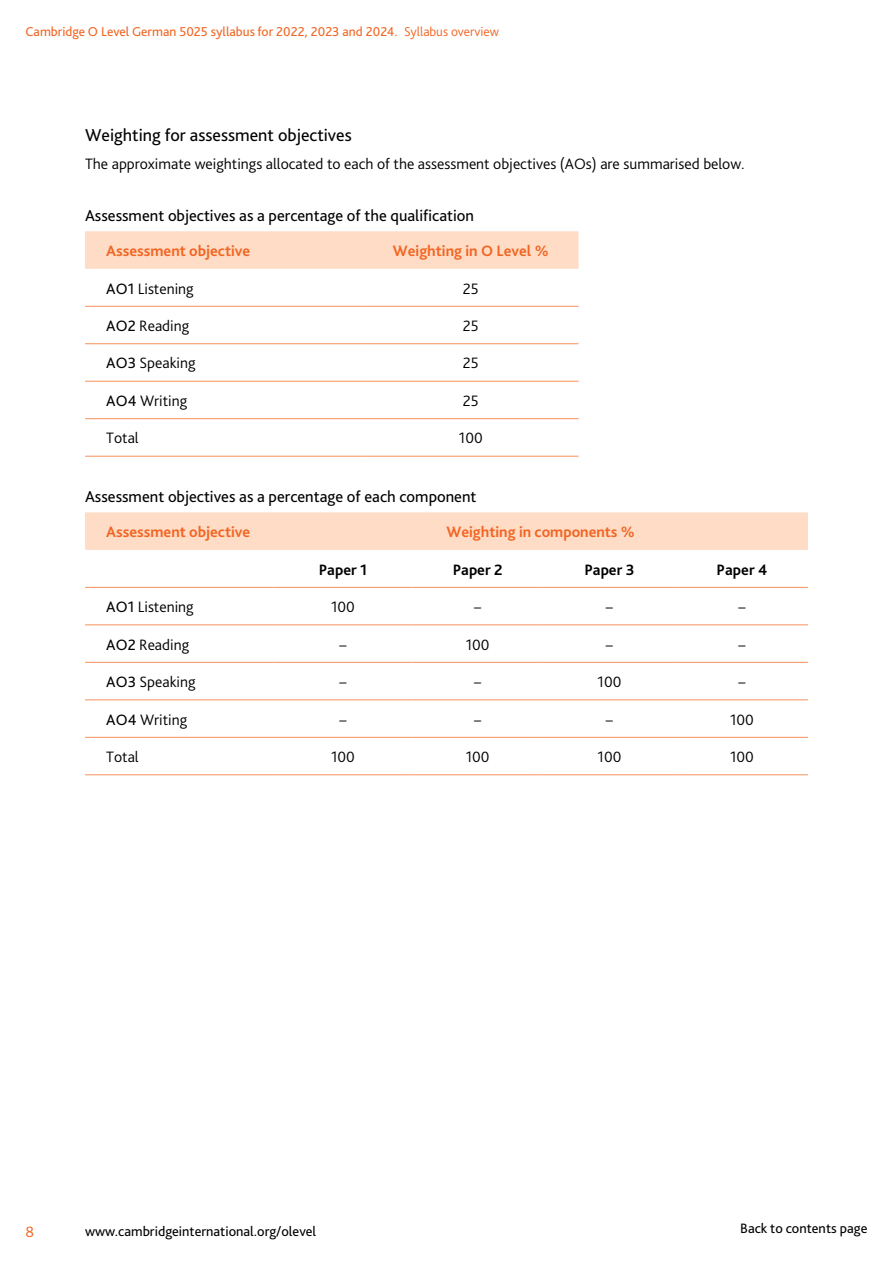
<style>
.page{position:relative;width:893px;height:1263px;background:#fff}
.page>*{position:absolute;margin:0;border:0;box-sizing:border-box;transform-origin:0 0}
.t1{font:18px "Bliss Pro";color:#000}
.t2{font:16.5px "Bliss Pro";color:#000}
.t3{font:300 15.75px "Bliss Pro";color:#000}
.t4{font:700 15.75px "Bliss Pro";color:#f26522}
.t5{font:700 15.75px "Bliss Pro";color:#000}
.t6{font:300 15.75px "Bliss Pro";color:#f26522}
.t7{font:14.25px "Bliss Pro";color:#000}
.t8{font:13.5px "Bliss Pro";color:#f26522}
.s1{font-weight:300}
.s2{font-weight:400}
</style>
<div class="page">
<div style="left:85px;top:231px;width:493px;height:38px;background:#fedcc6"></div>
<hr style="left:85px;top:306px;width:278px;height:1px;background:#f7915a">
<hr style="left:363px;top:306px;width:215px;height:1px;background:#f7915a">
<hr style="left:85px;top:343px;width:278px;height:1px;background:#f7915a">
<hr style="left:363px;top:343px;width:215px;height:1px;background:#f7915a">
<hr style="left:85px;top:381px;width:278px;height:1px;background:#f7915a">
<hr style="left:363px;top:381px;width:215px;height:1px;background:#f7915a">
<hr style="left:85px;top:418px;width:278px;height:1px;background:#f7915a">
<hr style="left:363px;top:418px;width:215px;height:1px;background:#f7915a">
<hr style="left:85px;top:456px;width:278px;height:1px;background:#f7915a">
<hr style="left:363px;top:456px;width:215px;height:1px;background:#f7915a">
<div style="left:85px;top:512px;width:723px;height:38px;background:#fedcc6"></div>
<hr style="left:85px;top:587px;width:189px;height:1px;background:#f7915a">
<hr style="left:274px;top:587px;width:138px;height:1px;background:#f7915a">
<hr style="left:412px;top:587px;width:131px;height:1px;background:#f7915a">
<hr style="left:543px;top:587px;width:133px;height:1px;background:#f7915a">
<hr style="left:676px;top:587px;width:132px;height:1px;background:#f7915a">
<hr style="left:85px;top:625px;width:189px;height:1px;background:#f7915a">
<hr style="left:274px;top:625px;width:138px;height:1px;background:#f7915a">
<hr style="left:412px;top:625px;width:131px;height:1px;background:#f7915a">
<hr style="left:543px;top:625px;width:133px;height:1px;background:#f7915a">
<hr style="left:676px;top:625px;width:132px;height:1px;background:#f7915a">
<hr style="left:85px;top:662px;width:189px;height:1px;background:#f7915a">
<hr style="left:274px;top:662px;width:138px;height:1px;background:#f7915a">
<hr style="left:412px;top:662px;width:131px;height:1px;background:#f7915a">
<hr style="left:543px;top:662px;width:133px;height:1px;background:#f7915a">
<hr style="left:676px;top:662px;width:132px;height:1px;background:#f7915a">
<hr style="left:85px;top:699px;width:189px;height:1px;background:#f7915a">
<hr style="left:274px;top:699px;width:138px;height:1px;background:#f7915a">
<hr style="left:412px;top:699px;width:131px;height:1px;background:#f7915a">
<hr style="left:543px;top:699px;width:133px;height:1px;background:#f7915a">
<hr style="left:676px;top:699px;width:132px;height:1px;background:#f7915a">
<hr style="left:85px;top:737px;width:189px;height:1px;background:#f7915a">
<hr style="left:274px;top:737px;width:138px;height:1px;background:#f7915a">
<hr style="left:412px;top:737px;width:131px;height:1px;background:#f7915a">
<hr style="left:543px;top:737px;width:133px;height:1px;background:#f7915a">
<hr style="left:676px;top:737px;width:132px;height:1px;background:#f7915a">
<hr style="left:85px;top:774px;width:189px;height:1px;background:#f7915a">
<hr style="left:274px;top:774px;width:138px;height:1px;background:#f7915a">
<hr style="left:412px;top:774px;width:131px;height:1px;background:#f7915a">
<hr style="left:543px;top:774px;width:133px;height:1px;background:#f7915a">
<hr style="left:676px;top:774px;width:132px;height:1px;background:#f7915a">
<p class="t8" style="left:26px;top:23px;width:475px">Cambridge O Level German 5025 syllabus for 2022, 2023 and 2024. <span class="s1">Syllabus overview</span></p>
<p class="t1" style="left:85px;top:124px;width:268px">Weighting for assessment objectives</p>
<p class="t3" style="left:85px;top:154px;width:661px">The approximate weightings allocated to each of the assessment objectives (AOs) are summarised below.</p>
<p class="t2" style="left:85px;top:205px;width:390px">Assessment objectives as a percentage of the qualification</p>
<p class="t4" style="left:106px;top:241px;width:145px">Assessment objective</p>
<p class="t4" style="left:393px;top:241px;width:157px">Weighting in O Level %</p>
<p class="t3" style="left:106px;top:278px;width:89px"><span class="s2">AO1</span> Listening</p>
<p class="t3" style="left:463px;top:278px;width:17px">25</p>
<p class="t3" style="left:106px;top:316px;width:84px"><span class="s2">AO2</span> Reading</p>
<p class="t3" style="left:463px;top:316px;width:17px">25</p>
<p class="t3" style="left:106px;top:353px;width:91px"><span class="s2">AO3</span> Speaking</p>
<p class="t3" style="left:463px;top:353px;width:17px">25</p>
<p class="t3" style="left:106px;top:391px;width:82px"><span class="s2">AO4</span> Writing</p>
<p class="t3" style="left:463px;top:391px;width:17px">25</p>
<p class="t3" style="left:106px;top:428px;width:34px">Total</p>
<p class="t3" style="left:459px;top:428px;width:25px">100</p>
<p class="t2" style="left:85px;top:486px;width:393px">Assessment objectives as a percentage of each component</p>
<p class="t4" style="left:106px;top:522px;width:145px">Assessment objective</p>
<p class="t4" style="left:446px;top:522px;width:190px">Weighting in components %</p>
<p class="t5" style="left:319px;top:560px;width:50px">Paper 1</p>
<p class="t5" style="left:453px;top:560px;width:52px">Paper 2</p>
<p class="t5" style="left:584px;top:560px;width:52px">Paper 3</p>
<p class="t5" style="left:717px;top:560px;width:52px">Paper 4</p>
<p class="t3" style="left:106px;top:597px;width:89px"><span class="s2">AO1</span> Listening</p>
<p class="t3" style="left:331px;top:597px;width:25px">100</p>
<p class="t3" style="left:474px;top:597px;width:9px">–</p>
<p class="t3" style="left:606px;top:597px;width:9px">–</p>
<p class="t3" style="left:738px;top:597px;width:9px">–</p>
<p class="t3" style="left:106px;top:635px;width:84px"><span class="s2">AO2</span> Reading</p>
<p class="t3" style="left:339px;top:635px;width:9px">–</p>
<p class="t3" style="left:466px;top:635px;width:25px">100</p>
<p class="t3" style="left:606px;top:635px;width:9px">–</p>
<p class="t3" style="left:738px;top:635px;width:9px">–</p>
<p class="t3" style="left:106px;top:672px;width:91px"><span class="s2">AO3</span> Speaking</p>
<p class="t3" style="left:339px;top:672px;width:9px">–</p>
<p class="t3" style="left:474px;top:672px;width:9px">–</p>
<p class="t3" style="left:598px;top:672px;width:25px">100</p>
<p class="t3" style="left:738px;top:672px;width:9px">–</p>
<p class="t3" style="left:106px;top:709px;width:82px"><span class="s2">AO4</span> Writing</p>
<p class="t3" style="left:339px;top:709px;width:9px">–</p>
<p class="t3" style="left:474px;top:709px;width:9px">–</p>
<p class="t3" style="left:606px;top:709px;width:9px">–</p>
<p class="t3" style="left:730px;top:709px;width:25px">100</p>
<p class="t3" style="left:106px;top:747px;width:34px">Total</p>
<p class="t3" style="left:331px;top:747px;width:25px">100</p>
<p class="t3" style="left:466px;top:747px;width:25px">100</p>
<p class="t3" style="left:598px;top:747px;width:25px">100</p>
<p class="t3" style="left:730px;top:747px;width:25px">100</p>
<p class="t6" style="left:26px;top:1222px;width:10px">8</p>
<p class="t7" style="left:85px;top:1222px;width:233px">www.cambridgeinternational.org/olevel</p>
<p class="t7" style="left:740px;top:1219px;width:129px">Back to contents page</p>
</div>
